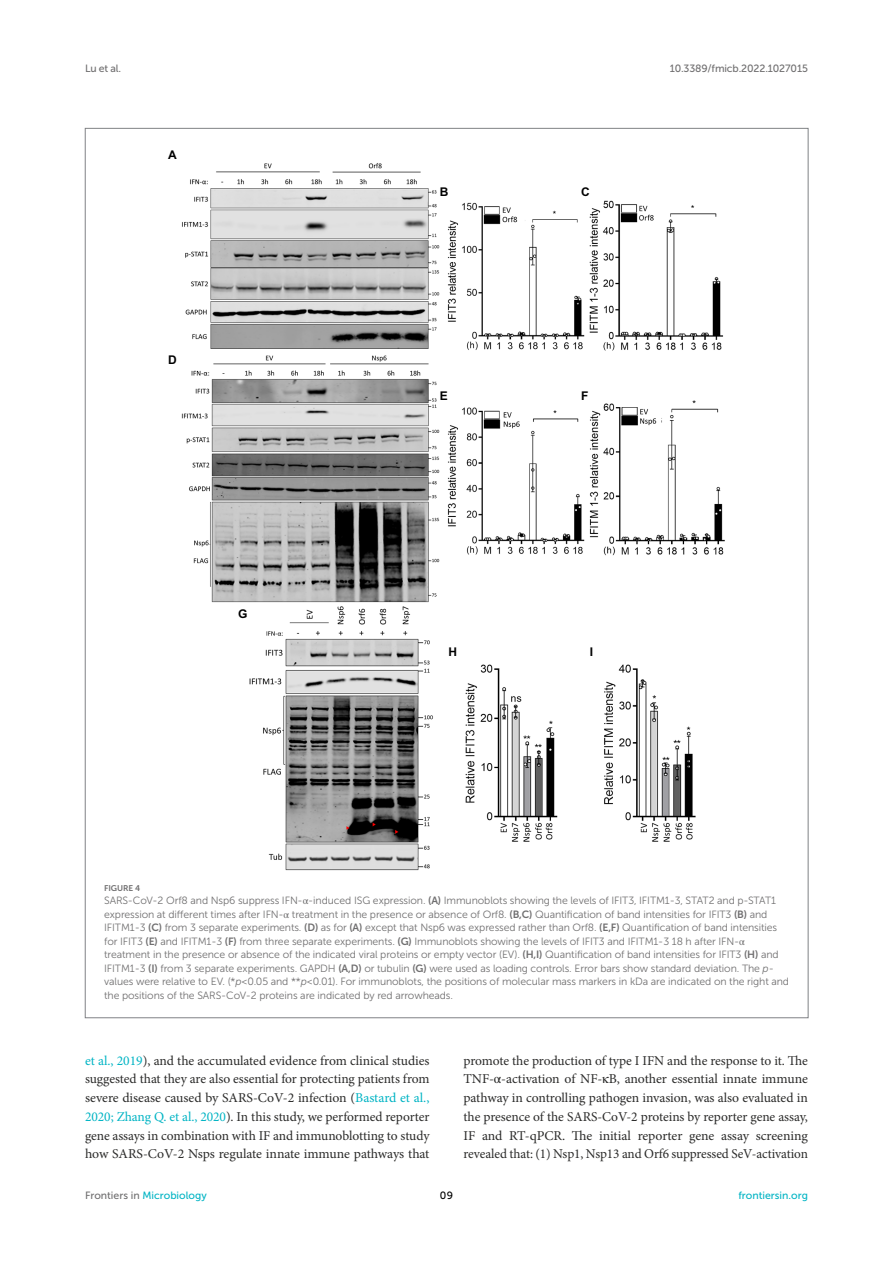
<style>
.page{position:relative;width:893px;height:1263px;background:#fff}
.page>*{position:absolute;margin:0;border:0;box-sizing:border-box;transform-origin:0 0}
.TEXT_FLUSH{font:13.5px/18.8px "Minion Pro";letter-spacing:-.005em;color:#2b2b2a;text-align:justify}
.t1{font:700 12px "Arial";color:#000}
.FIG_LEG{font:10.5px/13.5px "Museo Sans 300";letter-spacing:-.01em;color:#706f70}
.t2{font:10.5px "Museo Sans 500";color:#00b4c4}
.t3{font:10.5px "Museo Sans 500";letter-spacing:-.015em;color:#706f70}
.t4{font:10.5px "Museo Sans 500";color:#000}
.FIG_HD{font:8.25px "Museo Sans 700";letter-spacing:-.01em;color:#706f70}
.s1{font-family:"STIX General"}
.s2{font-family:"Museo Sans 700"}
.s3{font-style:italic}
.s4{color:#00b4c4}
.s5{color:#706f70}
</style>
<div class="page">
<img style="left:181px;top:163px;width:544px;height:708px">
<p class="t3" style="left:85px;top:63px;width:38px">Lu et al.</p>
<p class="t3" style="left:670px;top:63px;width:140px">10.3389/fmicb.2022.1027015</p>
<p class="t1" style="left:168px;top:147px;width:10px">A</p>
<p class="t1" style="left:168px;top:351px;width:10px">D</p>
<p class="t1" style="left:238px;top:606px;width:11px">G</p>
<p class="t1" style="left:440px;top:184px;width:10px">B</p>
<p class="t1" style="left:581px;top:184px;width:10px">C</p>
<p class="t1" style="left:440px;top:387px;width:10px">E</p>
<p class="t1" style="left:581px;top:387px;width:9px">F</p>
<p class="t1" style="left:449px;top:643px;width:10px">H</p>
<p class="t1" style="left:590px;top:643px;width:5px">I</p>
<p class="FIG_HD" style="left:104px;top:883px;width:37px">FIGURE 4</p>
<p class="FIG_LEG" style="left:104px;top:894px;width:686px">SARS-CoV-2 Orf8 and Nsp6 suppress IFN-<span class="s1">α</span>-induced ISG expression. <span class="s2">(A)</span> Immunoblots showing the levels of IFIT3, IFITM1-3, STAT2 and p-STAT1 expression at different times after IFN-<span class="s1">α</span> treatment in the presence or absence of Orf8. <span class="s2">(B,C)</span> Quantification of band intensities for IFIT3 <span class="s2">(B)</span> and IFITM1-3 <span class="s2">(C)</span> from 3 separate experiments. <span class="s2">(D)</span> as for <span class="s2">(A)</span> except that Nsp6 was expressed rather than Orf8. <span class="s2">(E,F)</span> Quantification of band intensities for IFIT3 <span class="s2">(E)</span> and IFITM1-3 <span class="s2">(F)</span> from three separate experiments. <span class="s2">(G)</span> Immunoblots showing the levels of IFIT3 and IFITM1-3 18 h after IFN-<span class="s1">α </span>treatment in the presence or absence of the indicated viral proteins or empty vector (EV). <span class="s2">(H,I)</span> Quantification of band intensities for IFIT3 <span class="s2">(H)</span> and IFITM1-3 <span class="s2">(I)</span> from 3 separate experiments. GAPDH <span class="s2">(A,D)</span> or tubulin <span class="s2">(G)</span> were used as loading controls. Error bars show standard deviation. The <span class="s3">p&shy;</span>values were relative to EV. (*<span class="s3">p</span> &lt; 0.05 and **<span class="s3">p</span> &lt; 0.01). For immunoblots, the positions of molecular mass markers in kDa are indicated on the right and the positions of the SARS-CoV-2 proteins are indicated by red arrowheads.</p>
<p class="TEXT_FLUSH" style="left:85px;top:1051px;width:346px"><span class="s4">et al., 2019</span>), and the accumulated evidence from clinical studies suggested that they are also essential for protecting patients from severe disease caused by SARS-CoV-2 infection (<span class="s4">Bastard et al., 2020; Zhang Q. et al., 2020</span>). In this study, we performed reporter gene assays in combination with IF and immunoblotting to study how SARS-CoV-2 Nsps regulate innate immune pathways that</p>
<p class="TEXT_FLUSH" style="left:463px;top:1051px;width:346px">promote the production of type I IFN and the response to it. The TNF-<span class="s1">α</span>-activation of NF-<span class="s1">κ</span>B, another essential innate immune pathway in controlling pathogen invasion, was also evaluated in the presence of the SARS-CoV-2 proteins by reporter gene assay, IF and RT-qPCR. The initial reporter gene assay screening revealed that: (1) Nsp1, Nsp13 and Orf6 suppressed SeV-activation</p>
<p class="t2" style="left:85px;top:1190px;width:123px"><span class="s5">Frontiers in</span> Microbiology</p>
<p class="t4" style="left:440px;top:1190px;width:15px">09</p>
<p class="t2" style="left:738px;top:1190px;width:71px">frontiersin.org</p>
</div>
